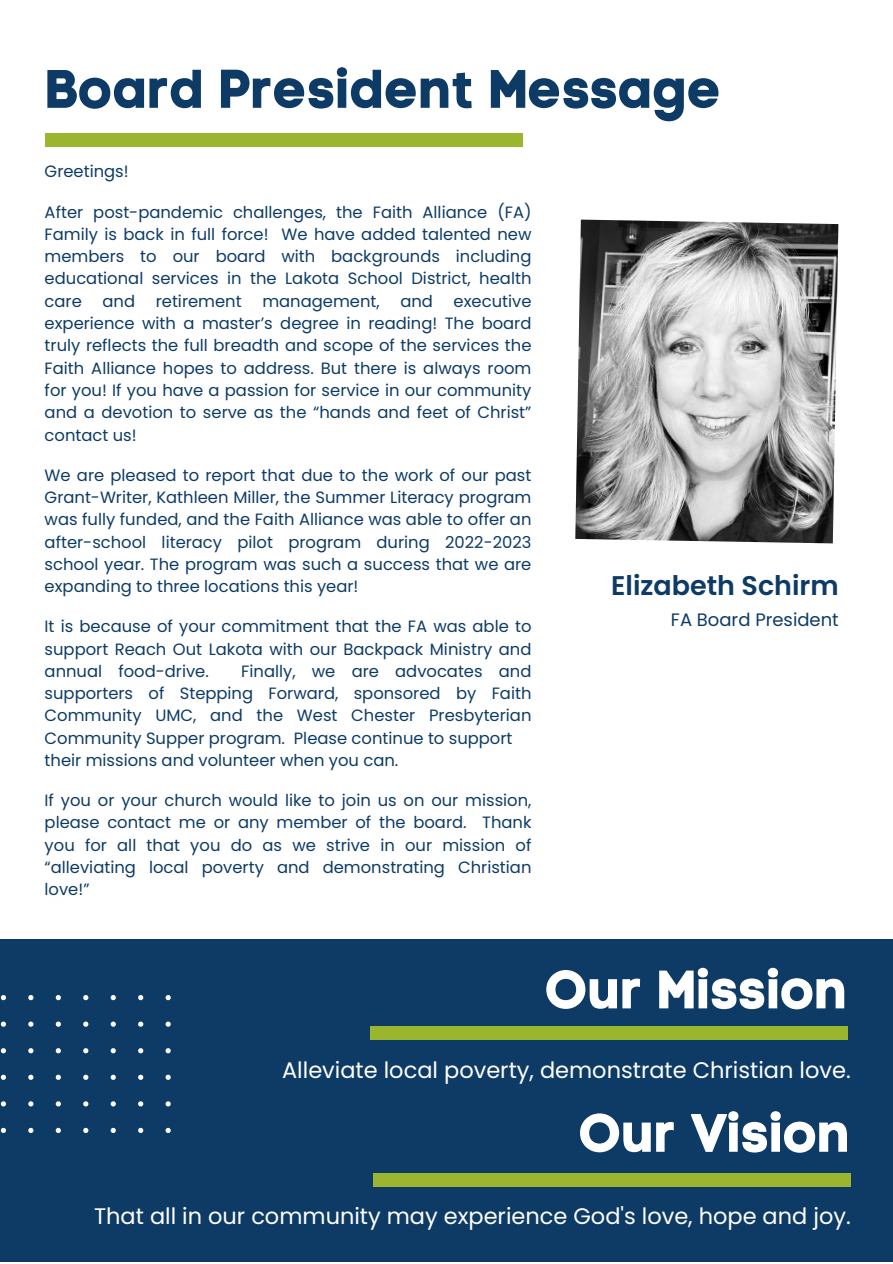
<style>
.page{position:relative;width:893px;height:1264px;background:#fff}
.page>*{position:absolute;margin:0;border:0;box-sizing:border-box;transform-origin:0 0}
.t1{font:54px "Code Pro Bold LC";color:#0d3b66}
.t2{font:54px "Code Pro Bold LC";color:#fff}
.t3{font:600 27px "Poppins";color:#0d3b66}
.t4{font:22.5px "Poppins";color:#fff}
.t5{font:18px "Poppins";color:#0d3b66}
.t6{font:16.35px/22.4px "Poppins";color:#0d3b66;text-align:justify}
</style>
<div class="page">
<img style="left:575px;top:219px;width:263px;height:324px">
<div style="left:45px;top:133px;width:477px;height:14px;background:#9ab52e"></div>
<div style="left:0;top:939px;width:892px;height:323px;background:#0d3b66"></div>
<div style="left:370px;top:1026px;width:478px;height:13px;background:#9ab52e"></div>
<div style="left:373px;top:1173px;width:477px;height:13px;background:#9ab52e"></div>
<svg style="left:0;top:995px;width:171px;height:137px"></svg>
<p class="t1" style="left:45px;top:56px;width:679px">Board President Message</p>
<p class="t6" style="left:45px;top:160px;width:86px">Greetings!</p>
<p class="t6" style="left:45px;top:201px;width:488px">After post-pandemic challenges, the Faith Alliance (FA)<br>Family is back in full force! We have added talented new members to our board with backgrounds including educational services in the Lakota School District, health care</p>
<p class="t6" style="left:45px;top:290px;width:488px;text-indent:409px">executive experience with a master’s degree in reading! The board truly reflects the full breadth and scope of the services the Faith Alliance hopes to address. But there is always room for you! If you have a passion for service in our community and a devotion to serve as the “hands and feet of Christ” contact us!</p>
<p class="t6" style="left:45px;top:464px;width:488px">We are pleased to report that due to the work of our past Grant-Writer, Kathleen Miller, the Summer Literacy program was fully funded, and the Faith Alliance was able to offer an after-school literacy pilot program during 2022-2023 school year. The program was such a success that we are expanding to three locations this year!</p>
<p class="t6" style="left:45px;top:615px;width:488px">It is because of your commitment that the FA was able to support Reach Out Lakota with our Backpack Ministry and annual food-drive.</p>
<p class="t6" style="left:102px;top:290px;width:34px">and</p>
<p class="t6" style="left:156px;top:290px;width:87px">retirement</p>
<p class="t6" style="left:262px;top:290px;width:119px">management,</p>
<p class="t6" style="left:400px;top:290px;width:34px">and</p>
<p class="t6" style="left:45px;top:660px;width:488px;text-indent:197px">Finally, we are advocates and supporters of Stepping Forward, sponsored by Faith Community UMC, and the West Chester Presbyterian Community Supper program. Please continue to support</p>
<p class="t6" style="left:45px;top:749px;width:355px">their missions and volunteer when you can.</p>
<p class="t6" style="left:45px;top:789px;width:488px">If you or your church would like to join us on our mission, please contact me or any member of the board. Thank you for all that you do as we strive in our mission of “alleviating local poverty and demonstrating Christian love!”</p>
<p class="t3" style="left:611px;top:566px;width:229px">Elizabeth Schirm</p>
<p class="t5" style="left:671px;top:607px;width:169px">FA Board President</p>
<p class="t2" style="left:543px;top:957px;width:306px">Our Mission</p>
<p class="t4" style="left:282px;top:1054px;width:570px">Alleviate local poverty, demonstrate Christian love.</p>
<p class="t2" style="left:577px;top:1100px;width:275px">Our Vision</p>
<p class="t4" style="left:94px;top:1199px;width:758px">That all in our community may experience God's love, hope and joy.</p>
</div>
